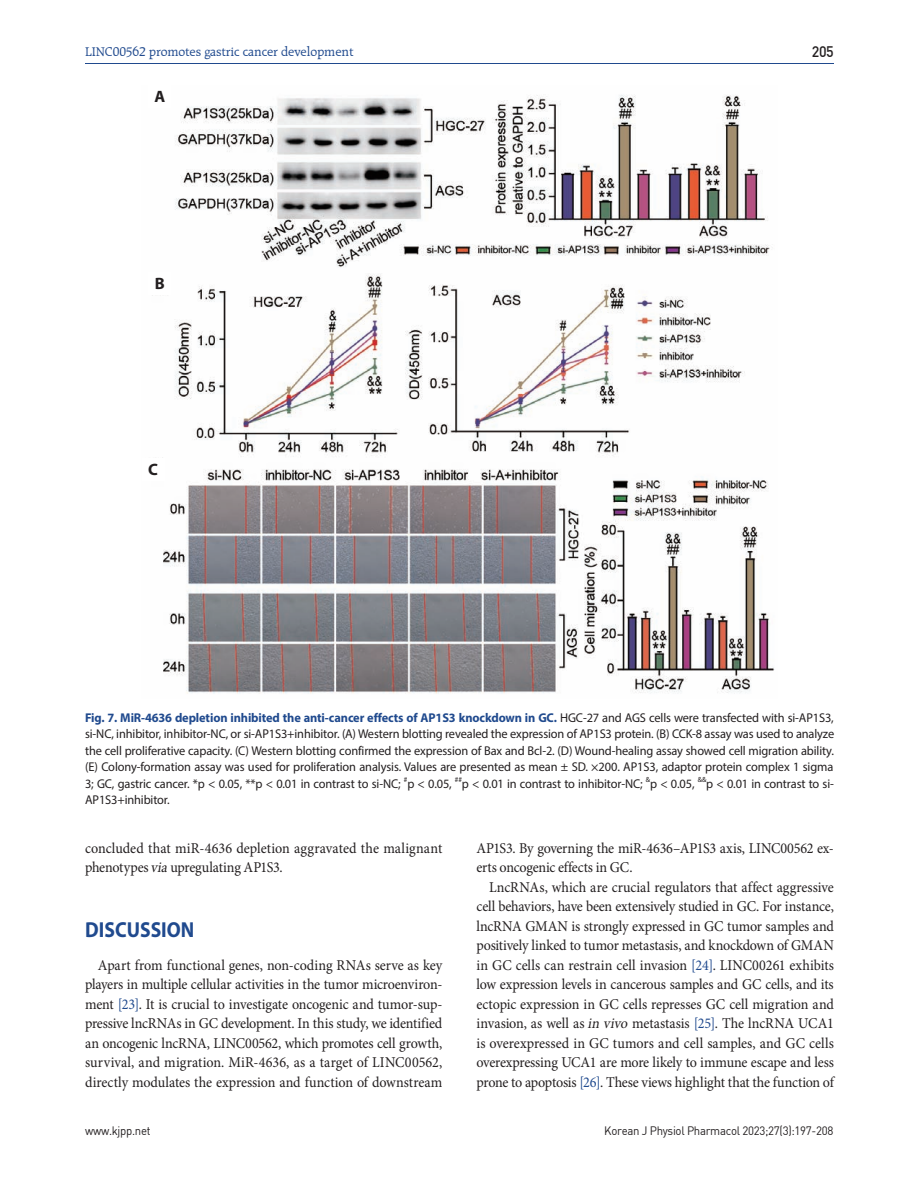
<style>
.page{position:relative;width:919px;height:1191px;background:#fff}
.page>*{position:absolute;margin:0;border:0;box-sizing:border-box;transform-origin:0 0}
.t1{font:700 21.75px "Myriad Pro";color:#204a8e;scale:.9 1}
.t2{font:700 16.5px "Myriad Pro";color:#231f20}
.t3{font:15px/19.5px "Minion Pro";letter-spacing:-.01em;color:#231f20;scale:.94 1}
.t4{font:15px "Dinmed";color:#231f20;scale:.95 1}
.t5{font:13.5px "Raleigh BT";letter-spacing:-.01em;color:#204a8e}
.t6{font:12.75px/16.5px "Myriad Pro";letter-spacing:-.01em;color:#231f20;text-align:justify}
.t7{font:12px "Dinreg";letter-spacing:-.025em;color:#231f20;scale:.95 1}
.t8{font:7.5px "Myriad Pro";color:#231f20}
.s1{font-weight:700;color:#204a8e}
.s2{font-style:italic}
.s3{color:#204a8e}
</style>
<div class="page">
<hr style="left:85px;top:64px;width:748px;height:1px;background:#204a8e">
<img style="left:152px;top:95px;width:623px;height:599px">
<div style="left:149px;top:85px;width:22px;height:23px;background:#fff"></div>
<div style="left:149px;top:272px;width:22px;height:23px;background:#fff"></div>
<div style="left:142px;top:458px;width:22px;height:23px;background:#fff"></div>
<p class="t5" style="left:85px;top:43px;width:270px">LINC00562 promotes gastric cancer development</p>
<p class="t2" style="left:154px;top:86px;width:12px">A</p>
<p class="t2" style="left:155px;top:273px;width:11px">B</p>
<p class="t2" style="left:148px;top:459px;width:11px">C</p>
<p class="t4" style="left:811px;top:42px;width:25px">205</p>
<p class="t6" style="left:85px;top:709px;width:750px"><span class="s1">Fig. 7. MiR-4636 depletion inhibited the anti-cancer effects of AP1S3 knockdown in GC.</span> HGC-27 and AGS cells were transfected with si-AP1S3, si-NC, inhibitor, inhibitor-NC, or si-AP1S3+inhibitor. (A) Western blotting revealed the expression of AP1S3 protein. (B) CCK-8 assay was used to analyze the cell proliferative capacity. (C) Western blotting confirmed the expression of Bax and Bcl-2. (D) Wound-healing assay showed cell migration ability. (E) Colony-formation assay was used for proliferation analysis. Values are presented as mean ± SD. ×200. AP1S3, adaptor protein complex 1 sigma 3; GC, gastric cancer. *p &lt; 0.05, **p &lt; 0.01 in contrast to si-NC;</p>
<p class="t8" style="left:455px;top:774px;width:9px">##</p>
<p class="t6" style="left:462px;top:775px;width:182px">p &lt; 0.01 in contrast to inhibitor-NC;</p>
<p class="t8" style="left:645px;top:774px;width:6px">&amp;</p>
<p class="t8" style="left:697px;top:774px;width:10px">&amp;&amp;</p>
<p class="t6" style="left:706px;top:775px;width:129px">p &lt; 0.01 in contrast to si-</p>
<p class="t8" style="left:404px;top:774px;width:5px">#</p>
<p class="t6" style="left:407px;top:775px;width:46px">p &lt; 0.05,</p>
<p class="t6" style="left:650px;top:775px;width:46px">p &lt; 0.05,</p>
<p class="t6" style="left:85px;top:791px;width:86px">AP1S3+inhibitor.</p>
<p class="t3" style="left:85px;top:838px;width:381px">concluded that miR-4636 depletion aggravated the malignant phenotypes <span class="s2">via</span> upregulating AP1S3.</p>
<p class="t1" style="left:85px;top:915px;width:123px">DISCUSSION</p>
<p class="t3" style="left:85px;top:955px;width:381px;text-align:justify;text-indent:13px">Apart from functional genes, non-coding RNAs serve as key players in multiple cellular activities in the tumor microenviron&shy;ment <span class="s3">[23]</span>. It is crucial to investigate oncogenic and tumor-sup&shy;pressive lncRNAs in GC development. In this study, we identified an oncogenic lncRNA, LINC00562, which promotes cell growth, survival, and migration. MiR-4636, as a target of LINC00562, directly modulates the expression and function of downstream</p>
<p class="t3" style="left:476px;top:838px;width:381px">AP1S3. By governing the miR-4636–AP1S3 axis, LINC00562 ex-</p>
<p class="t3" style="left:476px;top:857px;width:167px">erts oncogenic effects in GC.</p>
<p class="t3" style="left:489px;top:877px;width:368px">LncRNAs, which are crucial regulators that affect aggressive</p>
<p class="t3" style="left:476px;top:896px;width:382px">cell behaviors, have been extensively studied in GC. For instance,</p>
<p class="t3" style="left:476px;top:916px;width:381px">lncRNA GMAN is strongly expressed in GC tumor samples and</p>
<p class="t3" style="left:476px;top:935px;width:381px">positively linked to tumor metastasis, and knockdown of GMAN</p>
<p class="t3" style="left:476px;top:955px;width:381px">in GC cells can restrain cell invasion <span class="s3">[24]</span>. LINC00261 exhibits</p>
<p class="t3" style="left:476px;top:974px;width:381px">low expression levels in cancerous samples and GC cells, and its</p>
<p class="t3" style="left:476px;top:994px;width:381px">ectopic expression in GC cells represses GC cell migration and</p>
<p class="t3" style="left:476px;top:1013px;width:381px">invasion, as well as <span class="s2">in vivo</span> metastasis <span class="s3">[25]</span>. The lncRNA UCA1</p>
<p class="t3" style="left:476px;top:1033px;width:381px">is overexpressed in GC tumors and cell samples, and GC cells</p>
<p class="t3" style="left:476px;top:1052px;width:381px">overexpressing UCA1 are more likely to immune escape and less</p>
<p class="t3" style="left:476px;top:1072px;width:381px">prone to apoptosis <span class="s3">[26]</span>. These views highlight that the function of</p>
<p class="t7" style="left:85px;top:1123px;width:70px">www.kjpp.net</p>
<p class="t7" style="left:604px;top:1123px;width:243px">Korean J Physiol Pharmacol 2023;27(3):197-208</p>
</div>
